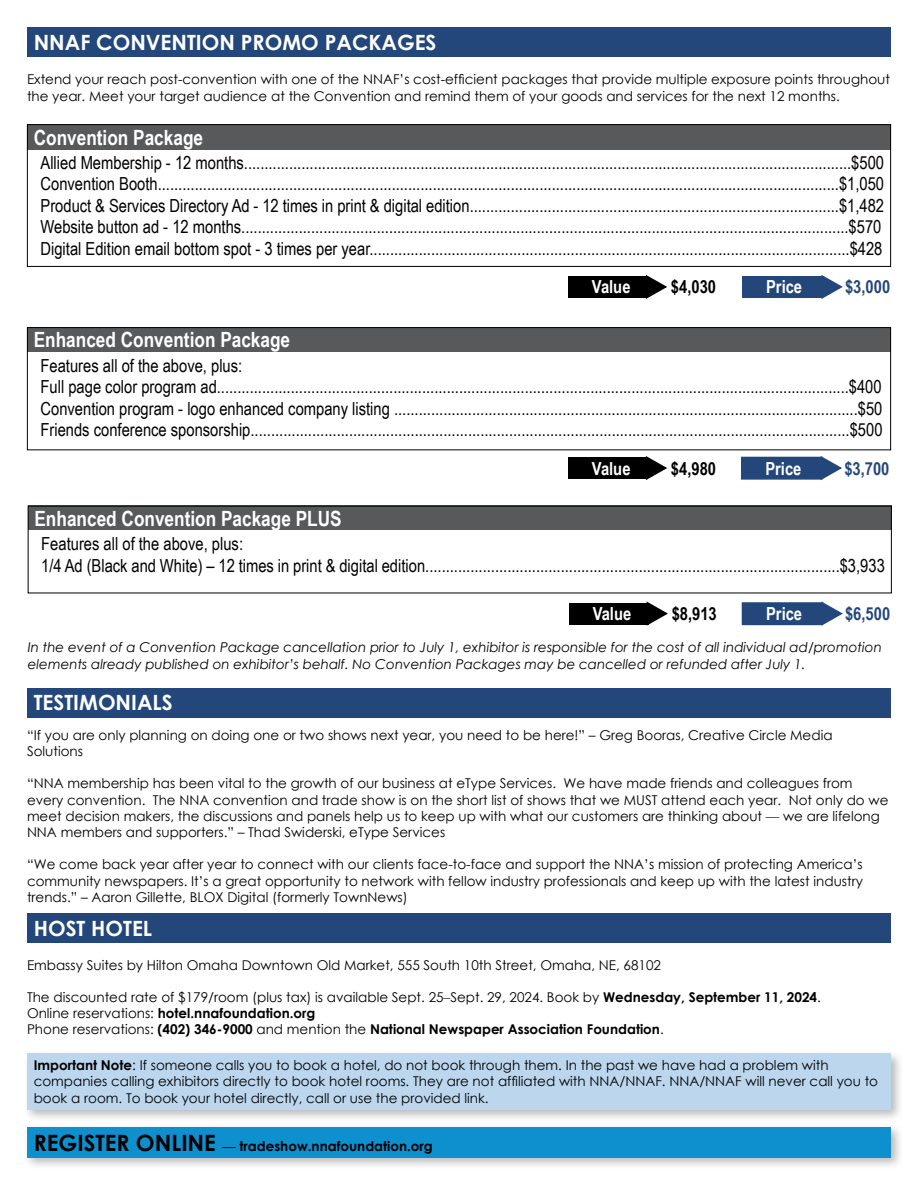
<style>
.page{position:relative;width:918px;height:1188px;background:#fff}
.page>*{position:absolute;margin:0;border:0;box-sizing:border-box;transform-origin:0 0}
.t1{font:700 21px "Arial Narrow";color:#fff}
.t2{font:700 21px "Century Gothic";color:#fff}
.t3{font:18px/21.6px "Arial Narrow";color:#000}
.t4{font:700 18px "Arial Narrow";color:#fff}
.t5{font:700 18px "Arial Narrow";color:#000}
.t6{font:700 18px "Arial Narrow";color:#23477a}
.t7{font:13.5px/16.2px "Century Gothic";color:#000}
.t8{font:italic 13.5px/16.2px "Century Gothic";color:#000}
.t9{font:700 13.5px "Century Gothic";color:#000}
.s1{font-family:"Nimrod MT Std"}
.s2{font-weight:700}
.s3{font-size:22.5px}
</style>
<div class="page">
<div style="left:27px;top:27px;width:864px;height:29px;background:#23477a"></div>
<div style="left:23px;top:1123px;width:881px;height:47px;background:#000;opacity:.27"></div>
<div style="left:27px;top:1127px;width:864px;height:30px;background:#0e8fce"></div>
<div style="left:27px;top:124px;width:864px;height:26px;background:#58595b"></div>
<svg style="left:645px;top:275px;width:22px;height:24px"></svg>
<div style="left:568px;top:276px;width:80px;height:22px;background:#000"></div>
<svg style="left:821px;top:275px;width:22px;height:24px"></svg>
<div style="left:742px;top:276px;width:80px;height:22px;background:#23477a"></div>
<div style="left:27px;top:327px;width:864px;height:24px;background:#58595b"></div>
<div style="left:28px;top:506px;width:864px;height:24px;background:#58595b"></div>
<svg style="left:645px;top:456px;width:22px;height:24px"></svg>
<div style="left:568px;top:457px;width:80px;height:22px;background:#000"></div>
<svg style="left:646px;top:601px;width:22px;height:25px"></svg>
<div style="left:569px;top:603px;width:80px;height:21px;background:#000"></div>
<svg style="left:820px;top:456px;width:22px;height:24px"></svg>
<div style="left:741px;top:457px;width:81px;height:23px;background:#23477a;border:2px solid #23477a"></div>
<svg style="left:821px;top:601px;width:22px;height:25px"></svg>
<div style="left:742px;top:602px;width:81px;height:23px;background:#23477a;border:2px solid #23477a"></div>
<div style="left:27px;top:124px;width:864px;height:143px;border:1px solid #000"></div>
<div style="left:27px;top:327px;width:864px;height:123px;border:1px solid #000"></div>
<div style="left:28px;top:506px;width:864px;height:87px;border:1px solid #000"></div>
<div style="left:27px;top:914px;width:864px;height:29px;background:#23477a"></div>
<div style="left:23px;top:1049px;width:881px;height:74px;background:#000;opacity:.27"></div>
<div style="left:27px;top:1053px;width:864px;height:56px;background:#bcd6ee"></div>
<div style="left:27px;top:688px;width:864px;height:29px;background:#23477a"></div>
<p class="t2" style="left:34px;top:26px;width:404px">NNAF CONVENTION PROMO PACKAGES</p>
<p class="t7" style="left:27px;top:71px;width:864px">Extend your reach post-convention with one of the NNAF’s cost-efficient packages that provide multiple exposure points throughout the year. Meet your target audience at the Convention and remind them of your goods and services for the next 12 months.</p>
<p class="t1" style="left:34px;top:122px;width:171px">Convention Package</p>
<p class="t3" style="left:40px;top:151px;width:845px">Allied Membership - 12 months....................................................................................................................................................$500<br>Convention Booth......................................................................................................................................................................$1,050<br>Product &amp; Services Directory Ad - 12 times in print &amp; digital edition..........................................................................................$1,482<br>Website button ad - 12 months....................................................................................................................................................$570<br>Digital Edition email bottom spot - 3 times per year.....................................................................................................................$428</p>
<p class="t4" style="left:592px;top:273px;width:40px">Value</p>
<p class="t5" style="left:671px;top:273px;width:47px">$4,030</p>
<p class="t4" style="left:766px;top:273px;width:38px">Price</p>
<p class="t6" style="left:845px;top:273px;width:47px">$3,000</p>
<p class="t1" style="left:34px;top:324px;width:258px">Enhanced Convention Package</p>
<p class="t3" style="left:40px;top:354px;width:844px">Features all of the above, plus:<br>Full page color program ad..........................................................................................................................................................$400<br>Convention program - logo enhanced company listing .................................................................................................................$50<br>Friends conference sponsorship..................................................................................................................................................$500</p>
<p class="t1" style="left:34px;top:502px;width:309px">Enhanced Convention Package PLUS</p>
<p class="t4" style="left:592px;top:455px;width:40px">Value</p>
<p class="t5" style="left:671px;top:455px;width:47px">$4,980</p>
<p class="t4" style="left:765px;top:455px;width:38px">Price</p>
<p class="t6" style="left:844px;top:455px;width:47px">$3,700</p>
<p class="t3" style="left:41px;top:532px;width:845px">Features all of the above, plus:<br>1/4 Ad (Black and White) – 12 times in print &amp; digital edition.....................................................................................................$3,933</p>
<p class="t4" style="left:593px;top:600px;width:40px">Value</p>
<p class="t5" style="left:672px;top:600px;width:47px">$8,913</p>
<p class="t4" style="left:766px;top:600px;width:38px">Price</p>
<p class="t6" style="left:845px;top:600px;width:47px">$6,500</p>
<p class="t8" style="left:28px;top:639px;width:856px">In the event of a Convention Package cancellation prior to July 1, exhibitor is responsible for the cost of all individual ad/promotion elements already published on exhibitor’s behalf. No Convention Packages may be cancelled or refunded after July 1.</p>
<p class="t2" style="left:34px;top:687px;width:141px">TESTIMONIALS</p>
<p class="t7" style="left:27px;top:727px;width:807px">“If you are only planning on doing one or two shows next year, you need to be here!” – Greg Booras, Creative Circle Media<br>Solutions</p>
<p class="t7" style="left:27px;top:775px;width:863px">“NNA membership has been vital to the growth of our business at eType Services. We have made friends and colleagues from every convention. The NNA convention and trade show is on the short list of shows that we MUST attend each year. Not only do we meet decision makers, the discussions and panels help us to keep up with what our customers are thinking about <span class="s1">—</span> we are lifelong NNA members and supporters.” – Thad Swiderski, eType Services</p>
<p class="t7" style="left:27px;top:856px;width:838px;text-align:justify">“We come back year after year to connect with our clients face-to-face and support the NNA’s mission of protecting America’s community newspapers. It’s a great opportunity to network with fellow industry professionals and keep up with the latest industry trends.” – Aaron Gillette, BLOX Digital (formerly TownNews)</p>
<p class="t2" style="left:34px;top:913px;width:120px">HOST HOTEL</p>
<p class="t7" style="left:27px;top:957px;width:636px">Embassy Suites by Hilton Omaha Downtown Old Market, 555 South 10th Street, Omaha, NE, 68102</p>
<p class="t7" style="left:27px;top:989px;width:795px">The discounted rate of $179/room (plus tax) is available Sept. 25<span class="s1">–</span>Sept. 29, 2024. Book by <span class="s2">Wednesday, September 11, 2024</span>.<br>Online reservations: <span class="s2">hotel.nnafoundation.org<br></span>Phone reservations: <span class="s2">(402) 346-9000</span> and mention the <span class="s2">National Newspaper Association Foundation</span>.</p>
<p class="t7" style="left:34px;top:1057px;width:846px"><span class="s2">Important Note</span>: If someone calls you to book a hotel, do not book through them. In the past we have had a problem with companies calling exhibitors directly to book hotel rooms. They are not affiliated with NNA/NNAF. NNA/NNAF will never call you to book a room. To book your hotel directly, call or use the provided link.</p>
<p class="t9" style="left:34px;top:1136px;width:401px"><span class="s3">REGISTER ONLINE</span> <span class="s1">—</span> tradeshow.nnafoundation.org</p>
</div>
